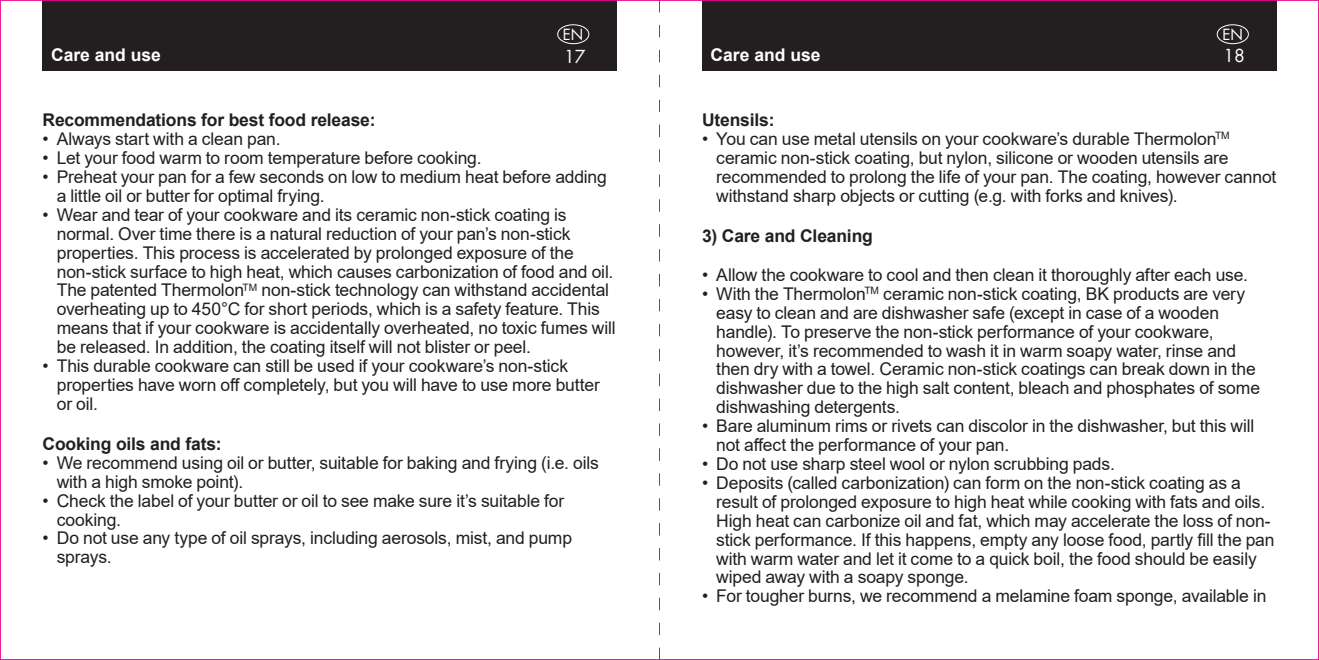
<style>
.page{position:relative;width:1319px;height:660px;background:#fff}
.page>*{position:absolute;margin:0;border:0;box-sizing:border-box;transform-origin:0 0}
.t1{font:17.5px/19px "Arial";letter-spacing:-.01em;color:#231f20}
.t2{font:700 17.5px "Arial";letter-spacing:-.01em;color:#231f20}
.t3{font:700 17.5px "Arial";color:#fff}
.t4{font:17.5px "Futura LT";color:#fff}
.t5{font:15px "Futura LT";color:#fff}
</style>
<div class="page">
<div style="left:43px;top:0;width:574px;height:71px;background:#231f20"></div>
<div style="left:702px;top:0;width:574px;height:71px;background:#231f20"></div>
<div style="left:557px;top:24px;width:32px;height:20px;border:1px solid #fff;border-radius:50%"></div>
<div style="left:1216px;top:24px;width:32px;height:20px;border:1px solid #fff;border-radius:50%"></div>
<svg style="left:659px;top:0;width:1px;height:659px"></svg>
<p class="t3" style="left:51px;top:48px;width:111px">Care and use</p>
<p class="t5" style="left:562px;top:26px;width:22px">EN</p>
<p class="t5" style="left:1222px;top:26px;width:22px">EN</p>
<p class="t3" style="left:710px;top:48px;width:111px">Care and use</p>
<p class="t4" style="left:564px;top:46px;width:23px">17</p>
<p class="t4" style="left:1223px;top:46px;width:23px">18</p>
<p class="t2" style="left:43px;top:113px;width:334px">Recommendations for best food release:</p>
<p class="t1" style="left:43px;top:131px;width:239px">• Always start with a clean pan.</p>
<p class="t1" style="left:43px;top:150px;width:440px">• Let your food warm to room temperature before cooking.</p>
<p class="t1" style="left:57px;top:169px;width:551px;text-indent:-14px">• Preheat your pan for a few seconds on low to medium heat before adding a little oil or butter for optimal frying.</p>
<p class="t1" style="left:57px;top:207px;width:560px;text-indent:-14px">• Wear and tear of your cookware and its ceramic non-stick coating is normal. Over time there is a natural reduction of your pan’s non-stick properties. This process is accelerated by prolonged exposure of the non-stick surface to high heat, which causes carbonization of food and oil.<br>The patented Thermolon<sup>TM</sup> non-stick technology can withstand accidental overheating up to 450°C for short periods, which is a safety feature. This means that if your cookware is accidentally overheated, no toxic fumes will be released. In addition, the coating itself will not blister or peel.</p>
<p class="t1" style="left:57px;top:357px;width:544px;text-indent:-14px">• This durable cookware can still be used if your cookware’s non-stick properties have worn off completely, but you will have to use more butter or oil.</p>
<p class="t2" style="left:43px;top:437px;width:181px">Cooking oils and fats:</p>
<p class="t1" style="left:57px;top:454px;width:543px;text-indent:-14px">• We recommend using oil or butter, suitable for baking and frying (i.e. oils with a high smoke point).</p>
<p class="t1" style="left:57px;top:492px;width:509px;text-indent:-14px">• Check the label of your butter or oil to see make sure it’s suitable for cooking.</p>
<p class="t1" style="left:57px;top:530px;width:517px;text-indent:-14px">• Do not use any type of oil sprays, including aerosols, mist, and pump sprays.</p>
<p class="t2" style="left:702px;top:113px;width:74px">Utensils:</p>
<p class="t1" style="left:716px;top:131px;width:561px;text-indent:-14px">• You can use metal utensils on your cookware’s durable Thermolon<sup>TM </sup>ceramic non-stick coating, but nylon, silicone or wooden utensils are recommended to prolong the life of your pan. The coating, however cannot withstand sharp objects or cutting (e.g. with forks and knives).</p>
<p class="t2" style="left:702px;top:229px;width:172px">3) Care and Cleaning</p>
<p class="t1" style="left:702px;top:266px;width:547px">• Allow the cookware to cool and then clean it thoroughly after each use.</p>
<p class="t1" style="left:716px;top:285px;width:545px;text-indent:-14px">• With the Thermolon<sup>TM</sup> ceramic non-stick coating, BK products are very easy to clean and are dishwasher safe (except in case of a wooden handle). To preserve the non-stick performance of your cookware, however, it’s recommended to wash it in warm soapy water, rinse and then dry with a towel. Ceramic non-stick coatings can break down in the dishwasher due to the high salt content, bleach and phosphates of some dishwashing detergents.</p>
<p class="t1" style="left:716px;top:418px;width:539px;text-indent:-14px">• Bare aluminum rims or rivets can discolor in the dishwasher, but this will not affect the performance of your pan.</p>
<p class="t1" style="left:702px;top:455px;width:414px">• Do not use sharp steel wool or nylon scrubbing pads.</p>
<p class="t1" style="left:716px;top:474px;width:559px;text-indent:-14px">• Deposits (called carbonization) can form on the non-stick coating as a result of prolonged exposure to high heat while cooking with fats and oils.<br>High heat can carbonize oil and fat, which may accelerate the loss of non&shy;stick performance. If this happens, empty any loose food, partly fill the pan with warm water and let it come to a quick boil, the food should be easily wiped away with a soapy sponge.</p>
<p class="t1" style="left:702px;top:587px;width:566px">• For tougher burns, we recommend a melamine foam sponge, available in</p>
</div>
